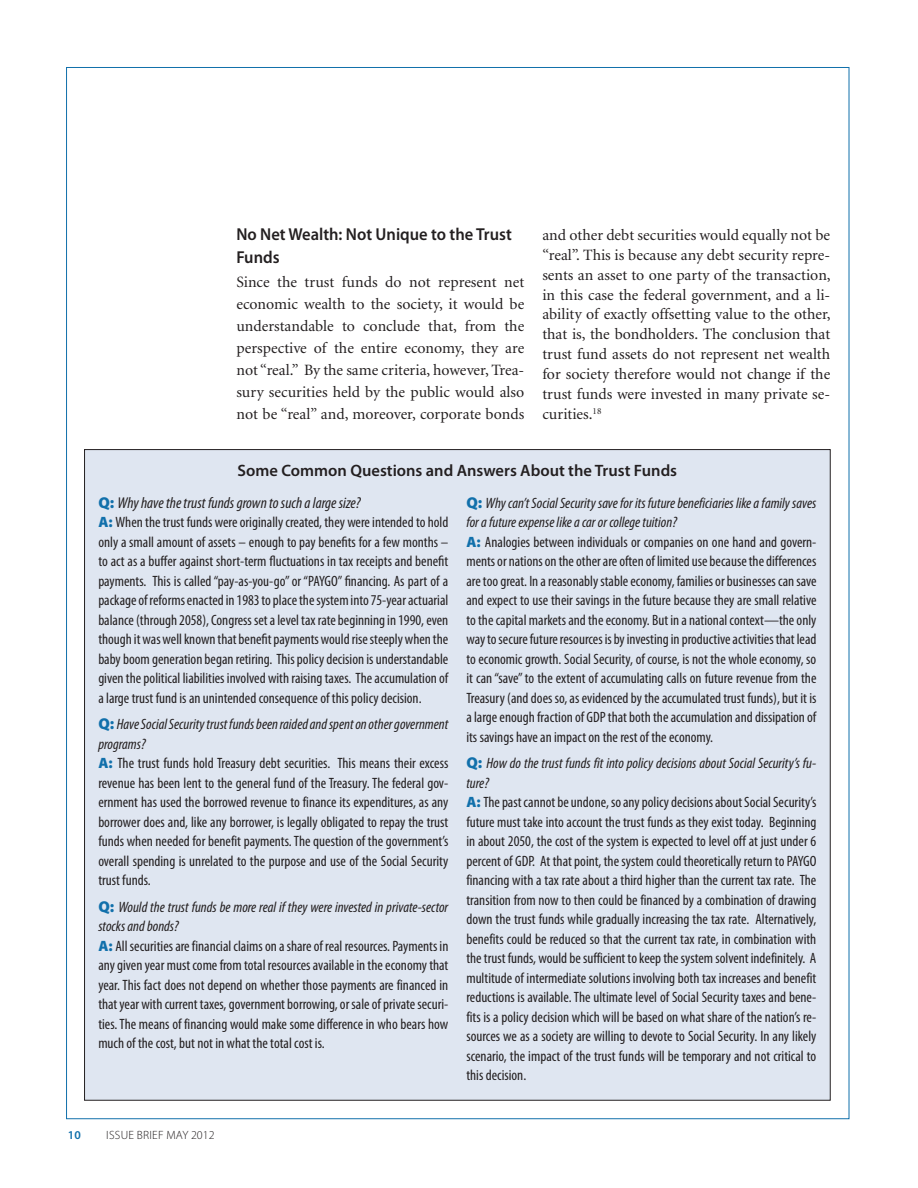
<style>
.page{position:relative;width:918px;height:1188px;background:#fff}
.page>*{position:absolute;margin:0;border:0;box-sizing:border-box;transform-origin:0 0}
.Subhead_1{font:600 17.4px/22.4px "Myriad Pro";color:#231f20;scale:.95 1}
.Table_title{font:600 16.5px "Myriad Pro";color:#231f20}
.Body_Text_First_Para{font:15.75px/20px "Minion";color:#231f20;text-align:justify}
.Body_Text{font:italic condensed 15.75px "Myriad Pro";color:#231f20}
.Body_Text_First_Para-2{font:condensed 15px/19.5px "Myriad Pro";color:#231f20;text-align:justify}
.Body_Text-2{font:condensed 15px/19.5px "Myriad Pro";color:#231f20;text-align:justify}
.Body_Text_First_Para-3{font:italic condensed 15px/19.5px "Myriad Pro";color:#231f20}
.t1{font:300 12px "Myriad Pro";letter-spacing:.02em;color:#231f20}
.t2{font:600 12px "Myriad Pro";color:#1170ab}
.s1{font-weight:900;font-style:normal;font-stretch:normal;color:#1170ab}
.s2{font-weight:900;font-stretch:normal;color:#1170ab}
.s3{font-weight:900;font-style:normal;font-stretch:normal;font-size:15.75px;color:#1170ab}
</style>
<div class="page">
<div style="left:85px;top:450px;width:745px;height:650px;background:#dfe6f1"></div>
<p class="Subhead_1" style="left:236px;top:223px;width:291px">No Net Wealth: Not Unique to the Trust<br>Funds</p>
<p class="Body_Text_First_Para" style="left:236px;top:272px;width:289px;line-height:21.9px">Since the trust funds do not represent net economic wealth to the society, it would be understandable to conclude that, from the perspective of the entire economy, they are not “real.” By the same criteria, however, Trea&shy;sury securities held by the public would also not be “real” and, moreover, corporate bonds</p>
<p class="Body_Text_First_Para" style="left:542px;top:225px;width:290px">and other debt securities would equally not be “real”. This is because any debt security repre&shy;sents an asset to one party of the transaction, in this case the federal government, and a li&shy;ability of exactly offsetting value to the other, that is, the bondholders. The conclusion that trust fund assets do not represent net wealth for society therefore would not change if the trust funds were invested in many private se&shy;curities.<sup>18</sup></p>
<p class="Table_title" style="left:238px;top:460px;width:441px">Some Common Questions and Answers About the Trust Funds</p>
<p class="Body_Text" style="left:98px;top:493px;width:264px"><span class="s1">Q:</span> Why have the trust funds grown to such a large size?</p>
<p class="Body_Text-2" style="left:98px;top:512px;width:352px"><span class="s2">A:</span> When the trust funds were originally created, they were intended to hold only a small amount of assets – enough to pay benefits for a few months – to act as a buffer against short-term fluctuations in tax receipts and benefit payments. This is called “pay-as-you-go” or “PAYGO” financing. As part of a package of reforms enacted in 1983 to place the system into 75-year actuarial balance (through 2058), Congress set a level tax rate beginning in 1990, even though it was well known that benefit payments would rise steeply when the baby boom generation began retiring. This policy decision is understandable given the political liabilities involved with raising taxes. The accumulation of a large trust fund is an unintended consequence of this policy decision.</p>
<p class="Body_Text_First_Para-3" style="left:98px;top:714px;width:352px"><span class="s3">Q:</span> Have Social Security trust funds been raided and spent on other government programs?</p>
<p class="Body_Text_First_Para-2" style="left:98px;top:753px;width:352px"><span class="s2">A:</span> The trust funds hold Treasury debt securities. This means their excess revenue has been lent to the general fund of the Treasury. The federal gov&shy;ernment has used the borrowed revenue to finance its expenditures, as any borrower does and, like any borrower, is legally obligated to repay the trust funds when needed for benefit payments. The question of the government’s overall spending is unrelated to the purpose and use of the Social Security trust funds.</p>
<p class="Body_Text_First_Para-3" style="left:98px;top:897px;width:352px"><span class="s3">Q:</span> Would the trust funds be more real if they were invested in private-sector stocks and bonds?</p>
<p class="Body_Text_First_Para-2" style="left:98px;top:936px;width:352px"><span class="s2">A:</span> All securities are financial claims on a share of real resources. Payments in any given year must come from total resources available in the economy that year. This fact does not depend on whether those payments are financed in that year with current taxes, government borrowing, or sale of private securi&shy;ties. The means of financing would make some difference in who bears how much of the cost, but not in what the total cost is.</p>
<p class="Body_Text_First_Para-3" style="left:466px;top:493px;width:351px"><span class="s3">Q:</span> Why can’t Social Security save for its future beneficiaries like a family saves for a future expense like a car or college tuition?</p>
<p class="Body_Text_First_Para-2" style="left:466px;top:532px;width:352px"><span class="s2">A:</span> Analogies between individuals or companies on one hand and govern&shy;ments or nations on the other are often of limited use because the differences are too great. In a reasonably stable economy, families or businesses can save and expect to use their savings in the future because they are small relative to the capital markets and the economy. But in a national context—the only way to secure future resources is by investing in productive activities that lead to economic growth. Social Security, of course, is not the whole economy, so it can “save” to the extent of accumulating calls on future revenue from the Treasury (and does so, as evidenced by the accumulated trust funds), but it is a large enough fraction of GDP that both the accumulation and dissipation of its savings have an impact on the rest of the economy.</p>
<p class="Body_Text_First_Para-3" style="left:466px;top:753px;width:352px"><span class="s3">Q:</span> How do the trust funds fit into policy decisions about Social Security’s fu&shy;ture?</p>
<p class="Body_Text_First_Para-2" style="left:466px;top:792px;width:352px"><span class="s2">A:</span> The past cannot be undone, so any policy decisions about Social Security’s future must take into account the trust funds as they exist today. Beginning in about 2050, the cost of the system is expected to level off at just under 6 percent of GDP. At that point, the system could theoretically return to PAYGO financing with a tax rate about a third higher than the current tax rate. The transition from now to then could be financed by a combination of drawing down the trust funds while gradually increasing the tax rate. Alternatively, benefits could be reduced so that the current tax rate, in combination with the trust funds, would be sufficient to keep the system solvent indefinitely. A multitude of intermediate solutions involving both tax increases and benefit reductions is available. The ultimate level of Social Security taxes and bene&shy;fits is a policy decision which will be based on what share of the nation’s re&shy;sources we as a society are willing to devote to Social Security. In any likely scenario, the impact of the trust funds will be temporary and not critical to this decision.</p>
<p class="t2" style="left:68px;top:1128px;width:14px">10</p>
<p class="t1" style="left:106px;top:1129px;width:110px">ISSUE BRIEF MAY 2012</p>
</div>
